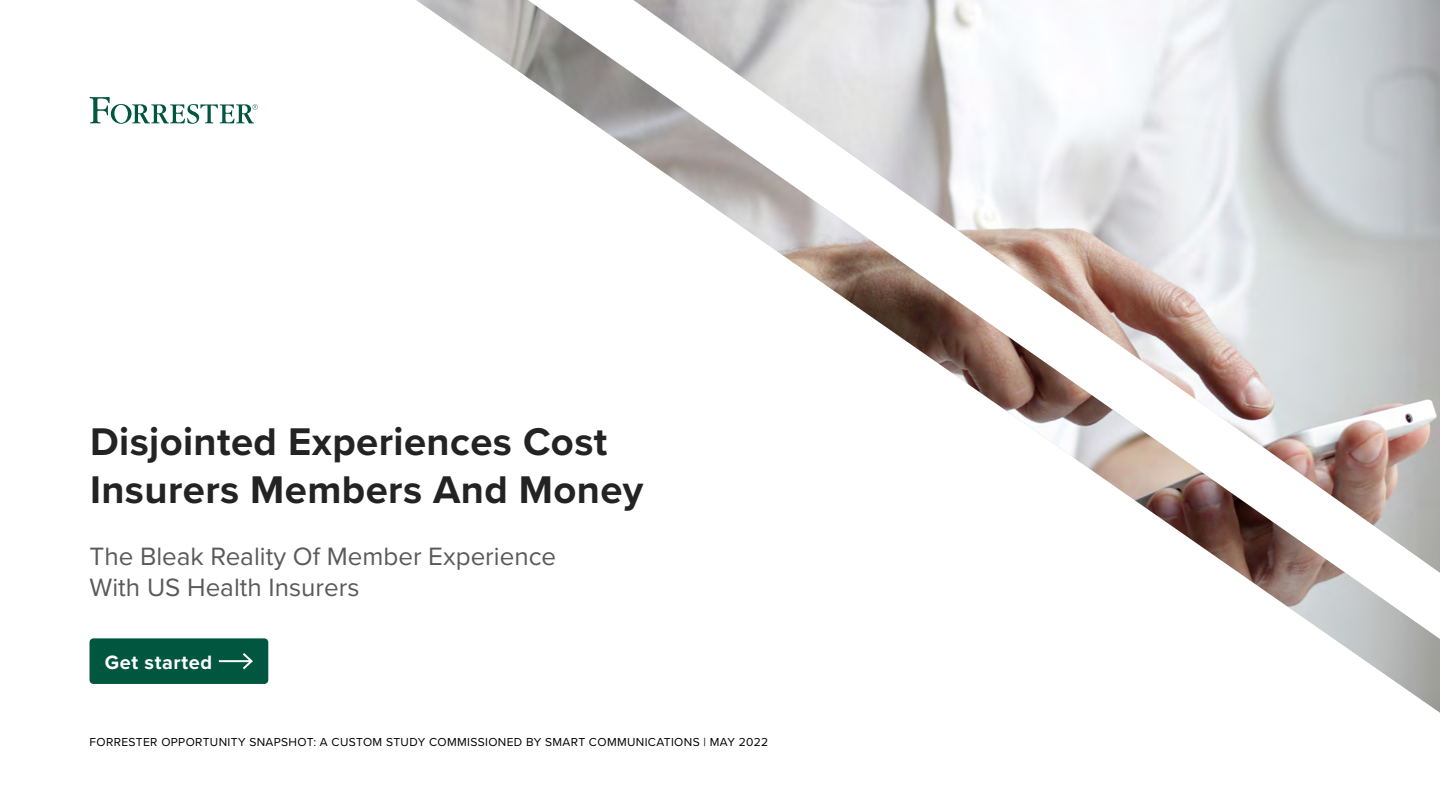
<style>
.page{position:relative;width:1440px;height:810px;background:#fff}
.page>*{position:absolute;margin:0;border:0;box-sizing:border-box;transform-origin:0 0}
.t1{font:700 40px/48px "Proxima Nova";letter-spacing:.01em;color:#232323}
.t2{font:26px/31.2px "Proxima Nova";color:#5a5a5a}
.t3{font:700 20px "Proxima Nova";letter-spacing:.03em;color:#fff}
.t4{font:12px "Proxima Nova";letter-spacing:.03em;color:#000}
</style>
<div class="page">
<img style="left:416px;top:0;width:1024px;height:713px">
<svg style="left:90px;top:97px;width:168px;height:27px"></svg>
<div style="left:90px;top:638px;width:178px;height:46px;background:#00563f;border-radius:4px"></div>
<hr style="left:219px;top:660px;width:32px;height:2px;background:#fff">
<svg style="left:241px;top:653px;width:12px;height:17px"></svg>
<h1 class="t1" style="left:90px;top:417px;width:555px">Disjointed Experiences Cost<br>Insurers Members And Money</h1>
<h2 class="t2" style="left:90px;top:540px;width:468px">The Bleak Reality Of Member Experience<br>With US Health Insurers</h2>
<h3 class="t3" style="left:105px;top:647px;width:109px">Get started</h3>
<p class="t4" style="left:90px;top:733px;width:680px">FORRESTER OPPORTUNITY SNAPSHOT: A CUSTOM STUDY COMMISSIONED BY SMART COMMUNICATIONS | MAY 2022</p>
</div>
